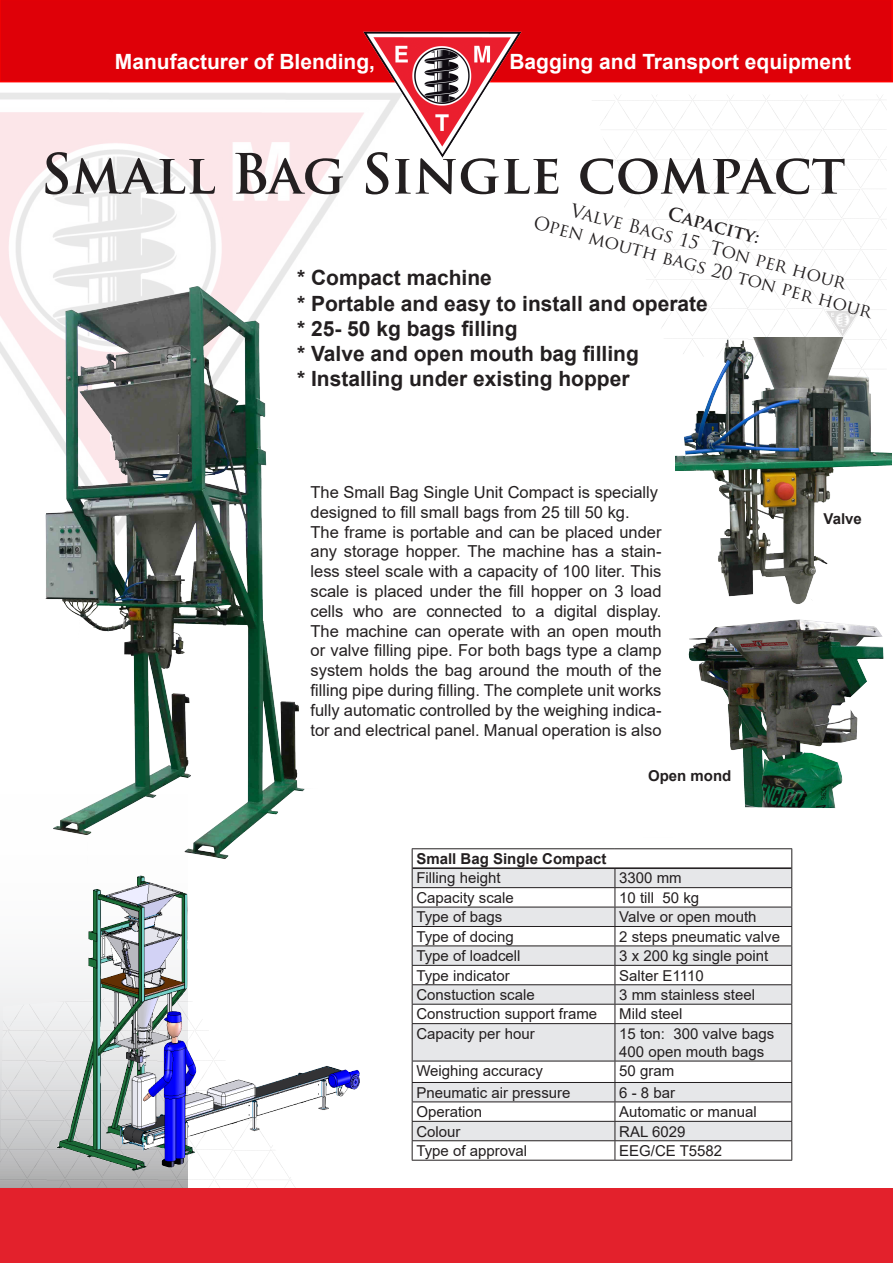
<style>
.page{position:relative;width:893px;height:1263px;background:#fff}
.page>*{position:absolute;margin:0;border:0;box-sizing:border-box;transform-origin:0 0}
.hoofdstekst_arial_12{font:700 54px "Trajan Pro";color:#231f20}
.Standaard{font:700 21px "Arial";color:#231f20}
.t1{font:700 21px "Arial";color:#fff}
.Standaard-2{font:18px "Trajan Pro";color:#231f20}
.hoofdstekst_arial_12-2{font:700 18px "Trajan Pro";color:#231f20}
.Hoofdtekst_Arial_12{font:16.5px/19.8px "Arial";color:#231f20;text-align:justify}
.Standaard-3{font:15px "Arial";color:#231f20}
.Kop_5{font:700 15px "Arial";color:#231f20}
.Standaard-4{font:700 15px "Arial";color:#231f20}
</style>
<div class="page">
<div style="left:0;top:539px;width:187px;height:649px;background:#fafafa"></div>
<img style="left:592px;top:95px;width:295px;height:244px">
<img style="left:0;top:1004px;width:27px;height:184px">
<div style="left:0;top:0;width:892px;height:82px;background:#df0008"></div>
<img style="left:0;top:93px;width:358px;height:190px">
<img style="left:358px;top:0;width:168px;height:162px">
<div style="left:0;top:1188px;width:893px;height:75px;background:#e3212c"></div>
<svg style="left:892px;top:0;width:1px;height:83px"></svg>
<img style="left:675px;top:337px;width:216px;height:196px">
<img style="left:0;top:283px;width:305px;height:559px">
<img style="left:27px;top:842px;width:333px;height:346px">
<img style="left:688px;top:533px;width:196px;height:275px">
<svg style="left:413px;top:869px;width:378px;height:271px;fill:#e6e7e9"></svg>
<hr style="left:412px;top:848px;width:203px;height:1px;background:#231f20">
<hr style="left:615px;top:848px;width:177px;height:1px;background:#231f20">
<hr style="left:412px;top:887px;width:203px;height:1px;background:#231f20">
<hr style="left:615px;top:887px;width:177px;height:1px;background:#231f20">
<hr style="left:412px;top:907px;width:203px;height:1px;background:#231f20">
<hr style="left:615px;top:907px;width:177px;height:1px;background:#231f20">
<hr style="left:412px;top:926px;width:203px;height:1px;background:#231f20">
<hr style="left:615px;top:926px;width:177px;height:1px;background:#231f20">
<hr style="left:412px;top:945px;width:203px;height:1px;background:#231f20">
<hr style="left:615px;top:945px;width:177px;height:1px;background:#231f20">
<hr style="left:412px;top:965px;width:203px;height:1px;background:#231f20">
<hr style="left:615px;top:965px;width:177px;height:1px;background:#231f20">
<hr style="left:412px;top:984px;width:203px;height:1px;background:#231f20">
<hr style="left:615px;top:984px;width:177px;height:1px;background:#231f20">
<hr style="left:412px;top:1004px;width:203px;height:1px;background:#231f20">
<svg style="left:412px;top:849px;width:1px;height:174px"></svg>
<hr style="left:615px;top:1004px;width:177px;height:1px;background:#231f20">
<svg style="left:615px;top:869px;width:1px;height:154px"></svg>
<svg style="left:791px;top:849px;width:1px;height:174px"></svg>
<hr style="left:412px;top:1023px;width:203px;height:1px;background:#231f20">
<hr style="left:412px;top:1024px;width:1px;height:37px;background:#231f20">
<hr style="left:615px;top:1023px;width:177px;height:1px;background:#231f20">
<hr style="left:615px;top:1024px;width:1px;height:37px;background:#231f20">
<hr style="left:791px;top:1024px;width:1px;height:37px;background:#231f20">
<hr style="left:412px;top:1061px;width:203px;height:1px;background:#231f20">
<hr style="left:615px;top:1061px;width:177px;height:1px;background:#231f20">
<hr style="left:412px;top:1082px;width:203px;height:1px;background:#231f20">
<hr style="left:615px;top:1082px;width:177px;height:1px;background:#231f20">
<hr style="left:412px;top:1101px;width:203px;height:1px;background:#231f20">
<hr style="left:615px;top:1101px;width:177px;height:1px;background:#231f20">
<hr style="left:412px;top:1121px;width:203px;height:1px;background:#231f20">
<hr style="left:615px;top:1121px;width:177px;height:1px;background:#231f20">
<hr style="left:412px;top:1140px;width:203px;height:1px;background:#231f20">
<svg style="left:412px;top:1061px;width:1px;height:99px"></svg>
<hr style="left:615px;top:1140px;width:177px;height:1px;background:#231f20">
<svg style="left:615px;top:1061px;width:1px;height:99px"></svg>
<svg style="left:791px;top:1061px;width:1px;height:99px"></svg>
<hr style="left:412px;top:1160px;width:203px;height:1px;background:#231f20">
<hr style="left:615px;top:1160px;width:177px;height:1px;background:#231f20">
<hr style="left:412px;top:868px;width:203px;height:1px;background:#231f20">
<hr style="left:615px;top:868px;width:176px;height:1px;background:#231f20">
<p class="t1" style="left:115px;top:47px;width:262px">Manufacturer of Blending,</p>
<p class="t1" style="left:509px;top:47px;width:343px">Bagging and Transport equipment</p>
<p class="hoofdstekst_arial_12" style="left:40px;top:140px;width:806px">Small Bag Single compact</p>
<p class="Standaard-2" style="left:574px;top:198px;width:286px;rotate:15deg">Valve Bags 15 Ton per hour</p>
<p class="hoofdstekst_arial_12-2" style="left:671px;top:202px;width:96px;rotate:15deg">Capacity:</p>
<p class="Standaard-2" style="left:537px;top:211px;width:351px;rotate:15deg">Open mouth bags 20 ton per hour</p>
<p class="Standaard" style="left:297px;top:263px;width:196px">* Compact machine</p>
<p class="Standaard" style="left:297px;top:288px;width:412px">* Portable and easy to install and operate</p>
<p class="Standaard" style="left:297px;top:314px;width:222px">* 25- 50 kg bags filling</p>
<p class="Standaard" style="left:297px;top:339px;width:343px">* Valve and open mouth bag filling</p>
<p class="Standaard" style="left:297px;top:364px;width:334px">* Installing under existing hopper</p>
<p class="Hoofdtekst_Arial_12" style="left:310px;top:482px;width:349px">The Small Bag Single Unit Compact is specially</p>
<p class="Hoofdtekst_Arial_12" style="left:310px;top:502px;width:321px">designed to fill small bags from 25 till 50 kg.</p>
<p class="Hoofdtekst_Arial_12" style="left:310px;top:522px;width:353px">The frame is portable and can be placed under any storage hopper. The machine has a stain&shy;less steel scale with a capacity of 100 liter. This scale is placed under the fill hopper on 3 load cells who are connected to a digital display.<br>The machine can operate with an open mouth or valve filling pipe. For both bags type a clamp system holds the bag around the mouth of the filling pipe during filling. The complete unit works fully automatic controlled by the weighing indica&shy;tor and electrical panel. Manual operation is also</p>
<p class="Standaard-4" style="left:648px;top:765px;width:85px">Open mond</p>
<p class="Kop_5" style="left:416px;top:848px;width:192px">Small Bag Single Compact</p>
<p class="Standaard-3" style="left:416px;top:868px;width:86px">Filling height</p>
<p class="Standaard-3" style="left:619px;top:868px;width:64px">3300 mm</p>
<p class="Standaard-3" style="left:416px;top:887px;width:99px">Capacity scale</p>
<p class="Standaard-3" style="left:619px;top:887px;width:82px">10 till 50 kg</p>
<p class="Standaard-3" style="left:416px;top:907px;width:87px">Type of bags</p>
<p class="Standaard-3" style="left:619px;top:907px;width:139px">Valve or open mouth</p>
<p class="Standaard-3" style="left:416px;top:926px;width:99px">Type of docing</p>
<p class="Standaard-3" style="left:619px;top:926px;width:162px">2 steps pneumatic valve</p>
<p class="Standaard-3" style="left:416px;top:945px;width:106px">Type of loadcell</p>
<p class="Standaard-3" style="left:619px;top:945px;width:151px">3 x 200 kg single point</p>
<p class="Standaard-3" style="left:416px;top:965px;width:95px">Type indicator</p>
<p class="Standaard-3" style="left:619px;top:965px;width:86px">Salter E1110</p>
<p class="Standaard-3" style="left:416px;top:984px;width:120px">Constuction scale</p>
<p class="Standaard-3" style="left:619px;top:984px;width:137px">3 mm stainless steel</p>
<p class="Standaard-3" style="left:416px;top:1004px;width:182px">Construction support frame</p>
<p class="Standaard-3" style="left:619px;top:1004px;width:65px">Mild steel</p>
<p class="Standaard-3" style="left:416px;top:1023px;width:120px">Capacity per hour</p>
<p class="Standaard-3" style="left:619px;top:1023px;width:157px">15 ton: 300 valve bags</p>
<p class="Standaard-3" style="left:619px;top:1041px;width:147px">400 open mouth bags</p>
<p class="Standaard-3" style="left:416px;top:1060px;width:128px">Weighing accuracy</p>
<p class="Standaard-3" style="left:619px;top:1060px;width:57px">50 gram</p>
<p class="Standaard-3" style="left:416px;top:1082px;width:156px">Pneumatic air pressure</p>
<p class="Standaard-3" style="left:619px;top:1082px;width:57px">6 - 8 bar</p>
<p class="Standaard-3" style="left:416px;top:1101px;width:67px">Operation</p>
<p class="Standaard-3" style="left:619px;top:1101px;width:139px">Automatic or manual</p>
<p class="Standaard-3" style="left:416px;top:1121px;width:46px">Colour</p>
<p class="Standaard-3" style="left:619px;top:1121px;width:68px">RAL 6029</p>
<p class="Standaard-3" style="left:416px;top:1140px;width:112px">Type of approval</p>
<p class="Standaard-3" style="left:619px;top:1140px;width:105px">EEG/CE T5582</p>
<p class="Standaard-4" style="left:824px;top:508px;width:40px">Valve</p>
</div>
